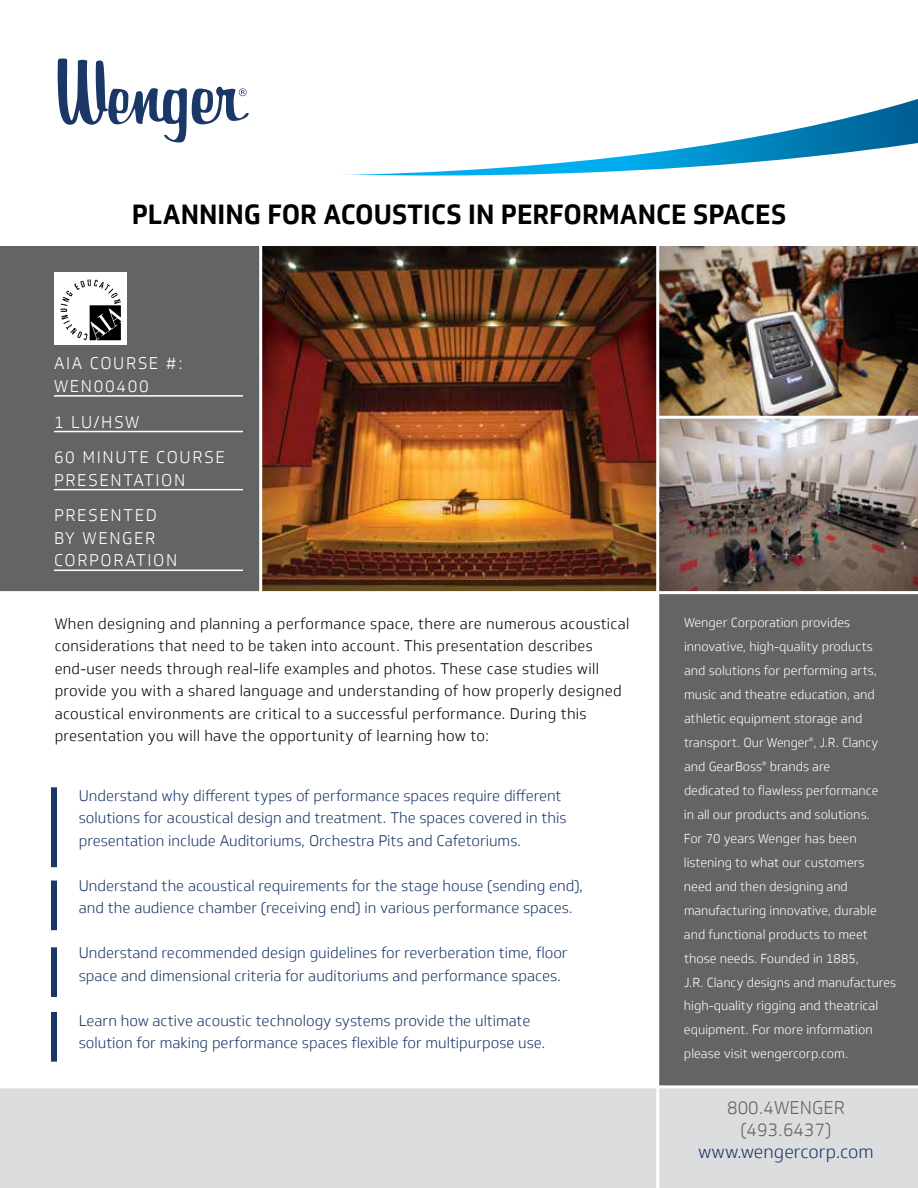
<style>
.page{position:relative;width:918px;height:1188px;background:#fff}
.page>*{position:absolute;margin:0;border:0;box-sizing:border-box;transform-origin:0 0}
.t1{font:700 27px "Soleto";color:#000}
.t2{font:300 18px/21.6px "Soleto";color:#636466;text-align:center}
.t3{font:300 18px "Soleto";color:#1a3768}
.t4{font:300 16.5px/22.5px "Soleto";letter-spacing:.1em;color:#fff}
.t5{font:300 15px/22.5px "Soleto";color:#1a3768}
.t6{font:300 15px/22.5px "Soleto";letter-spacing:.02em;color:#000}
.t7{font:300 12.75px/24px "Soleto";color:#fff}
</style>
<div class="page">
<svg style="left:57px;top:60px;width:861px;height:115px"></svg>
<div style="left:657px;top:1086px;width:261px;height:102px;background:#dcddde"></div>
<div style="left:0;top:1088px;width:657px;height:100px;background:#dcddde"></div>
<div style="left:658px;top:585px;width:260px;height:503px;background:#636466"></div>
<img style="left:262px;top:246px;width:394px;height:345px">
<div style="left:0;top:244px;width:260px;height:348px;background:#636466"></div>
<img style="left:659px;top:246px;width:259px;height:345px">
<svg style="left:58px;top:58px;width:191px;height:85px"></svg>
<hr style="left:54px;top:395px;width:189px;height:2px;background:#fff">
<hr style="left:54px;top:431px;width:189px;height:1px;background:#fff">
<hr style="left:54px;top:489px;width:189px;height:1px;background:#fff">
<hr style="left:54px;top:570px;width:189px;height:1px;background:#fff">
<hr style="left:259px;top:245px;width:3px;height:347px;background:#fff">
<hr style="left:657px;top:416px;width:261px;height:3px;background:#fff">
<div style="left:54px;top:273px;width:72px;height:72px;background:#fff"></div>
<img style="left:60px;top:279px;width:61px;height:62px">
<div style="left:51px;top:787px;width:6px;height:80px;background:#1a3768"></div>
<div style="left:51px;top:880px;width:6px;height:50px;background:#1a3768"></div>
<div style="left:51px;top:947px;width:6px;height:50px;background:#1a3768"></div>
<div style="left:51px;top:1012px;width:6px;height:50px;background:#1a3768"></div>
<hr style="left:656px;top:245px;width:3px;height:943px;background:#fff">
<hr style="left:0;top:1085px;width:918px;height:3px;background:#fff">
<hr style="left:0;top:591px;width:918px;height:3px;background:#fff">
<hr style="left:0;top:243px;width:918px;height:3px;background:#fff">
<h1 class="t1" style="left:132px;top:198px;width:656px">PLANNING FOR ACOUSTICS IN PERFORMANCE SPACES</h1>
<p class="t4" style="left:54px;top:352px;width:130px">AIA COURSE #:<br>WEN00400</p>
<p class="t4" style="left:54px;top:404px;width:172px;line-height:35.7px">1 LU/HSW<br>60 MINUTE COURSE</p>
<p class="t4" style="left:54px;top:462px;width:133px;line-height:35.7px">PRESENTATION<br>PRESENTED</p>
<p class="t4" style="left:54px;top:527px;width:125px">BY WENGER<br>CORPORATION</p>
<p class="t6" style="left:55px;top:612px;width:576px">When designing and planning a performance space, there are numerous acoustical considerations that need to be taken into account. This presentation describes end-user needs through real-life examples and photos. These case studies will provide you with a shared language and understanding of how properly designed acoustical environments are critical to a successful performance. During this presentation you will have the opportunity of learning how to:</p>
<p class="t7" style="left:684px;top:611px;width:214px">Wenger Corporation provides innovative, high-quality products and solutions for performing arts, music and theatre education, and athletic equipment storage and transport. Our Wenger<sup>®</sup>, J.R. Clancy and GearBoss<sup>®</sup> brands are<br>dedicated to flawless performance<br>in all our products and solutions.<br>For 70 years Wenger has been listening to what our customers need and then designing and manufacturing innovative, durable and functional products to meet those needs. Founded in 1885,<br>J.R. Clancy designs and manufactures high-quality rigging and theatrical equipment. For more information please visit wengercorp.com.</p>
<p class="t5" style="left:79px;top:785px;width:489px">Understand why different types of performance spaces require different solutions for acoustical design and treatment. The spaces covered in this presentation include Auditoriums, Orchestra Pits and Cafetoriums.</p>
<p class="t5" style="left:79px;top:875px;width:506px">Understand the acoustical requirements for the stage house (sending end), and the audience chamber (receiving end) in various performance spaces.</p>
<p class="t5" style="left:79px;top:942px;width:490px">Understand recommended design guidelines for reverberation time, floor space and dimensional criteria for auditoriums and performance spaces.</p>
<p class="t5" style="left:79px;top:1010px;width:468px">Learn how active acoustic technology systems provide the ultimate solution for making performance spaces flexible for multipurpose use.</p>
<p class="t2" style="left:727px;top:1097px;width:119px">800.4WENGER (493.6437)</p>
<p class="t3" style="left:698px;top:1141px;width:177px">www.wengercorp.com</p>
</div>
